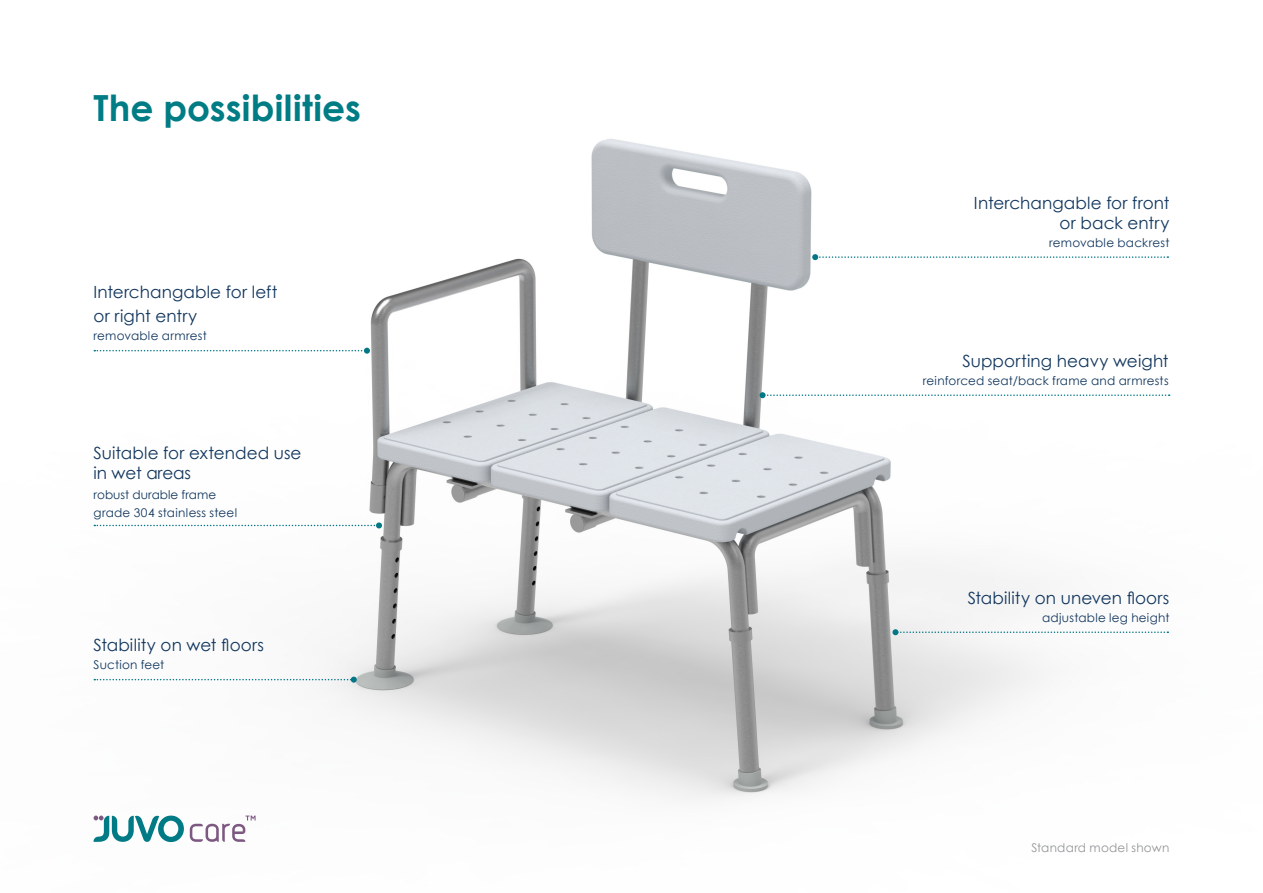
<style>
.page{position:relative;width:1263px;height:893px;background:#fff}
.page>*{position:absolute;margin:0;border:0;box-sizing:border-box;transform-origin:0 0}
.t1{font:700 36px "Century Gothic";letter-spacing:.005em;color:#007c85}
.t2{font:16.8px/20.1px "Century Gothic";letter-spacing:.005em;color:#11365e}
.t3{font:12px "Century Gothic";letter-spacing:.02em;color:#11365e}
.t4{font:12px/17.9px "Century Gothic";color:#11365e}
.t5{font:12px "Century Gothic";letter-spacing:.02em;color:#939598}
</style>
<div class="page">
<img style="left:93px;top:139px;width:1078px;height:704px">
<svg style="left:94px;top:677px;width:263px;height:6px"></svg>
<svg style="left:892px;top:629px;width:276px;height:6px"></svg>
<svg style="left:94px;top:348px;width:276px;height:6px"></svg>
<svg style="left:812px;top:254px;width:356px;height:6px"></svg>
<svg style="left:759px;top:392px;width:411px;height:6px"></svg>
<svg style="left:94px;top:522px;width:288px;height:6px"></svg>
<svg style="left:94px;top:815px;width:90px;height:27px"></svg>
<svg style="left:190px;top:815px;width:66px;height:27px"></svg>
<p class="t1" style="left:94px;top:80px;width:269px">The possibilities</p>
<p class="t2" style="left:94px;top:282px;width:185px">Interchangable for left</p>
<p class="t2" style="left:94px;top:306px;width:105px">or right entry</p>
<p class="t3" style="left:94px;top:327px;width:115px">removable armrest</p>
<p class="t2" style="left:94px;top:443px;width:210px">Suitable for extended use in wet areas</p>
<p class="t4" style="left:94px;top:486px;width:145px">robust durable frame grade 304 stainless steel</p>
<p class="t2" style="left:94px;top:635px;width:172px">Stability on wet floors</p>
<p class="t3" style="left:94px;top:656px;width:72px">Suction feet</p>
<p class="t2" style="left:974px;top:192px;width:197px">Interchangable for front</p>
<p class="t2" style="left:1059px;top:212px;width:111px">or back entry</p>
<p class="t3" style="left:1049px;top:234px;width:122px">removable backrest</p>
<p class="t2" style="left:962px;top:351px;width:208px">Supporting heavy weight</p>
<p class="t3" style="left:923px;top:372px;width:247px">reinforced seat/back frame and armrests</p>
<p class="t2" style="left:968px;top:588px;width:203px">Stability on uneven floors</p>
<p class="t3" style="left:1042px;top:609px;width:129px">adjustable leg height</p>
<p class="t5" style="left:1031px;top:839px;width:140px">Standard model shown</p>
</div>
